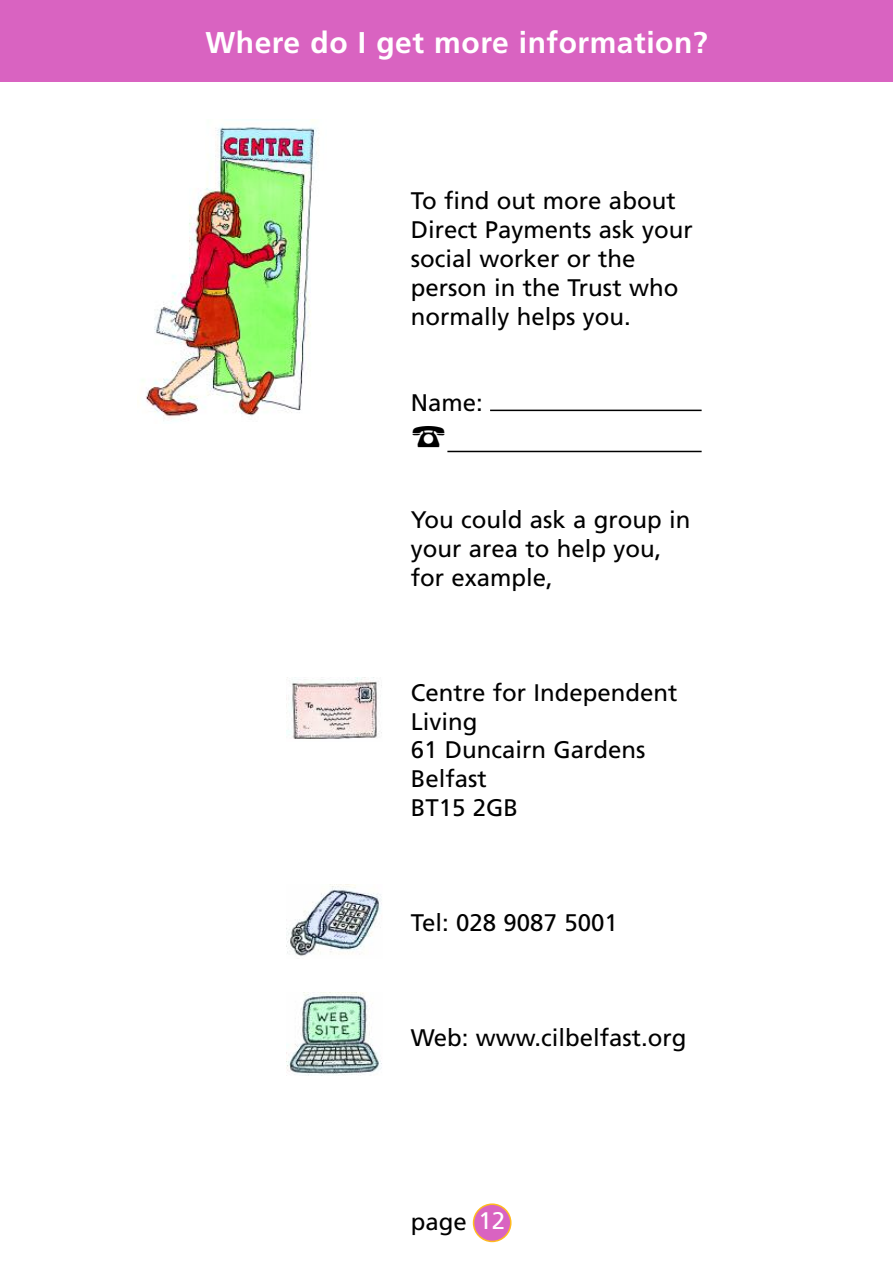
<style>
.page{position:relative;width:893px;height:1263px;background:#fff}
.page>*{position:absolute;margin:0;border:0;box-sizing:border-box;transform-origin:0 0}
.t1{font:700 30px "Frutiger";letter-spacing:.015em;color:#fff}
.t2{font:24px/28.8px "Frutiger";color:#000}
.t3{font:24px "Frutiger";color:#fff}
</style>
<div class="page">
<svg style="left:473px;top:1203px;width:38px;height:39px"></svg>
<div style="left:0;top:0;width:893px;height:82px;background:#d963c1"></div>
<img style="left:142px;top:119px;width:177px;height:302px">
<hr style="left:490px;top:410px;width:212px;height:1px;background:#000">
<hr style="left:447px;top:451px;width:255px;height:1px;background:#000">
<img style="left:286px;top:992px;width:96px;height:84px">
<img style="left:286px;top:677px;width:96px;height:62px">
<img style="left:286px;top:885px;width:96px;height:71px">
<p class="t1" style="left:205px;top:31px;width:504px">Where do I get more information?</p>
<p class="t2" style="left:411px;top:188px;width:284px">To find out more about<br>Direct Payments ask your social worker or the person in the Trust who normally helps you.</p>
<p class="t2" style="left:411px;top:390px;width:74px">Name:</p>
<p class="t2" style="left:411px;top:507px;width:281px">You could ask a group in your area to help you, for example,</p>
<p class="t2" style="left:411px;top:680px;width:268px">Centre for Independent<br>Living<br>61 Duncairn Gardens<br>Belfast<br>BT15 2GB</p>
<p class="t2" style="left:411px;top:910px;width:209px">Tel: 028 9087 5001</p>
<p class="t2" style="left:411px;top:1025px;width:277px">Web: www.cilbelfast.org</p>
<p class="t2" style="left:411px;top:1209px;width:58px">page</p>
<p class="t3" style="left:478px;top:1211px;width:28px">12</p>
</div>
